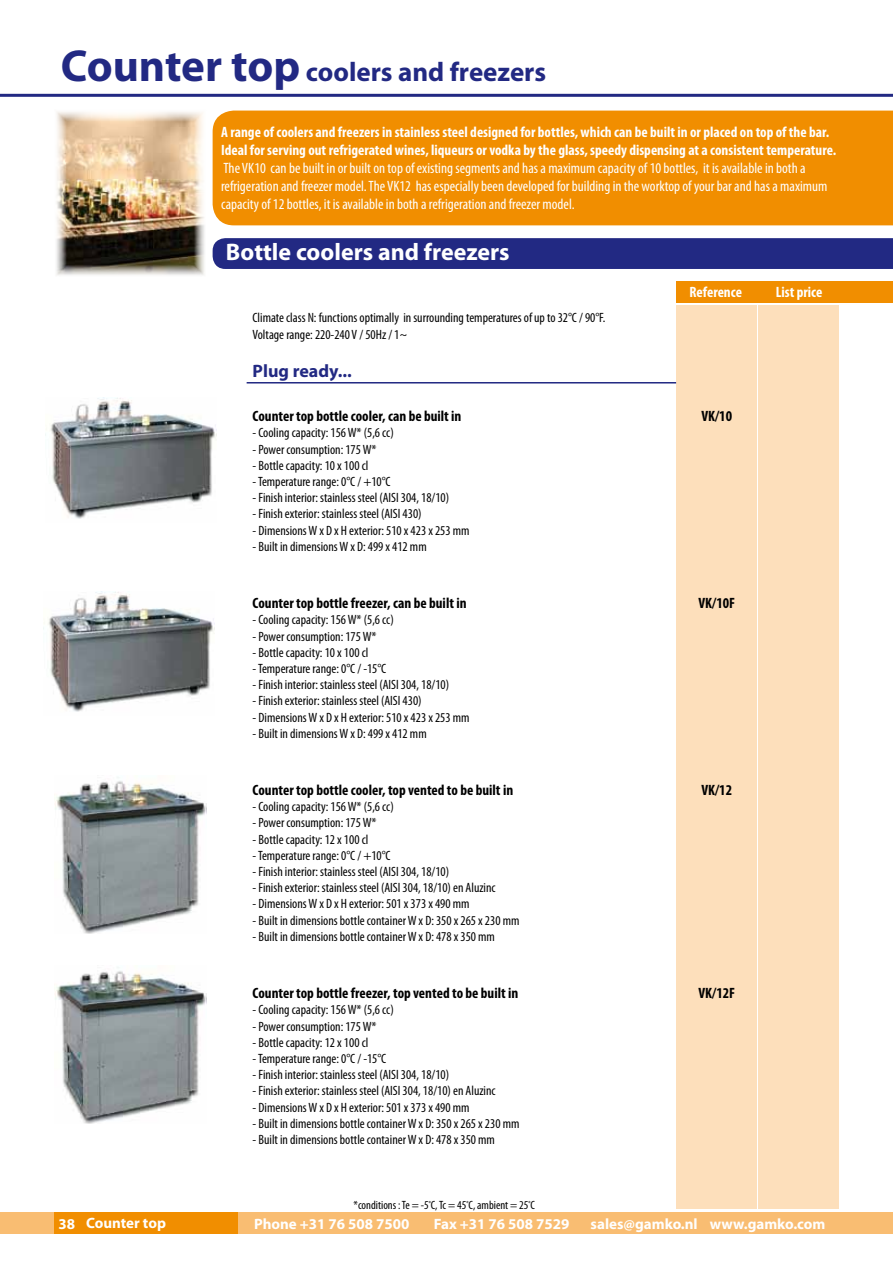
<style>
.page{position:relative;width:893px;height:1263px;background:#fff}
.page>*{position:absolute;margin:0;border:0;box-sizing:border-box;transform-origin:0 0}
.t1{font:700 27px "Myriad Pro";color:#222983}
.t2{font:700 24px "Myriad Pro";color:#fff}
.t3{font:700 18px "Myriad Pro";color:#222983}
.t4{font:condensed 15px/18px "Myriad Pro";color:#fff}
.t5{font:700 condensed 15px/18px "Myriad Pro";color:#fff}
.t6{font:700 condensed 15px "Myriad Pro";color:#000}
.t7{font:700 15px "Myriad Pro";color:#fff}
.t8{font:condensed 13.5px/16.2px "Myriad Pro";color:#000}
.t9{font:condensed 12px "Myriad Pro";color:#000}
.s1{font-size:45px}
</style>
<div class="page">
<div style="left:676px;top:305px;width:80px;height:904px;background:#fddfbb"></div>
<div style="left:759px;top:305px;width:80px;height:904px;background:#fddfbb"></div>
<div style="left:213px;top:111px;width:680px;height:114px;background:#f18e00"></div>
<div style="left:213px;top:238px;width:680px;height:31px;background:#222983"></div>
<div style="left:0;top:1212px;width:893px;height:21px;background:#f9bd72"></div>
<div style="left:54px;top:1212px;width:183px;height:21px;background:#f18e00"></div>
<hr style="left:0;top:94px;width:893px;height:3px;background:#222983">
<div style="left:676px;top:281px;width:217px;height:21px;background:#f18e00"></div>
<img style="left:50px;top:398px;width:166px;height:121px">
<img style="left:55px;top:777px;width:151px;height:156px">
<img style="left:48px;top:591px;width:166px;height:121px">
<img style="left:55px;top:967px;width:151px;height:156px">
<img style="left:56px;top:112px;width:149px;height:163px">
<hr style="left:247px;top:382px;width:429px;height:1px;background:#222983">
<h1 class="t1" style="left:61px;top:54px;width:487px"><span class="s1">Counter top</span> coolers and freezers</h1>
<p class="t5" style="left:221px;top:123px;width:617px">A range of coolers and freezers in stainless steel designed for bottles, which can be built in or placed on top of the bar.<br>Ideal for serving out refrigerated wines, liqueurs or vodka by the glass, speedy dispensing at a consistent temperature.</p>
<p class="t4" style="left:221px;top:159px;width:608px">The VK10 can be built in or built on top of existing segments and has a maximum capacity of 10 bottles, it is available in both a refrigeration and freezer model. The VK12 has especially been developed for building in the worktop of your bar and has a maximum capacity of 12 bottles, it is available in both a refrigeration and freezer model.</p>
<h2 class="t2" style="left:226px;top:237px;width:285px">Bottle coolers and freezers</h2>
<p class="t8" style="left:253px;top:310px;width:354px">Climate class N: functions optimally in surrounding temperatures of up to 32°C / 90°F.<br>Voltage range: 220-240 V / 50Hz / 1~</p>
<h3 class="t3" style="left:253px;top:359px;width:101px">Plug ready...</h3>
<p class="t6" style="left:253px;top:407px;width:210px">Counter top bottle cooler, can be built in</p>
<p class="t8" style="left:253px;top:425px;width:143px">- Cooling capacity: 156 W* (5,6 cc)</p>
<p class="t8" style="left:253px;top:441px;width:125px">- Power consumption: 175 W*</p>
<p class="t8" style="left:253px;top:457px;width:117px">- Bottle capacity: 10 x 100 cl</p>
<p class="t8" style="left:253px;top:473px;width:139px">- Temperature range: 0°C / +10°C</p>
<p class="t8" style="left:253px;top:490px;width:198px">- Finish interior: stainless steel (AISI 304, 18/10)</p>
<p class="t8" style="left:253px;top:506px;width:171px">- Finish exterior: stainless steel (AISI 430)</p>
<p class="t8" style="left:253px;top:522px;width:218px">- Dimensions W x D x H exterior: 510 x 423 x 253 mm</p>
<p class="t8" style="left:253px;top:538px;width:176px">- Built in dimensions W x D: 499 x 412 mm</p>
<p class="t6" style="left:253px;top:594px;width:215px">Counter top bottle freezer, can be built in</p>
<p class="t8" style="left:253px;top:612px;width:143px">- Cooling capacity: 156 W* (5,6 cc)</p>
<p class="t8" style="left:253px;top:628px;width:125px">- Power consumption: 175 W*</p>
<p class="t8" style="left:253px;top:644px;width:117px">- Bottle capacity: 10 x 100 cl</p>
<p class="t8" style="left:253px;top:660px;width:135px">- Temperature range: 0°C / -15°C</p>
<p class="t8" style="left:253px;top:676px;width:198px">- Finish interior: stainless steel (AISI 304, 18/10)</p>
<p class="t8" style="left:253px;top:693px;width:171px">- Finish exterior: stainless steel (AISI 430)</p>
<p class="t8" style="left:253px;top:709px;width:218px">- Dimensions W x D x H exterior: 510 x 423 x 253 mm</p>
<p class="t8" style="left:253px;top:725px;width:176px">- Built in dimensions W x D: 499 x 412 mm</p>
<p class="t6" style="left:253px;top:781px;width:262px">Counter top bottle cooler, top vented to be built in</p>
<p class="t8" style="left:253px;top:798px;width:143px">- Cooling capacity: 156 W* (5,6 cc)</p>
<p class="t8" style="left:253px;top:815px;width:125px">- Power consumption: 175 W*</p>
<p class="t8" style="left:253px;top:831px;width:117px">- Bottle capacity: 12 x 100 cl</p>
<p class="t8" style="left:253px;top:847px;width:139px">- Temperature range: 0°C / +10°C</p>
<p class="t8" style="left:253px;top:863px;width:198px">- Finish interior: stainless steel (AISI 304, 18/10)</p>
<p class="t8" style="left:253px;top:879px;width:244px">- Finish exterior: stainless steel (AISI 304, 18/10) en Aluzinc</p>
<p class="t8" style="left:253px;top:896px;width:218px">- Dimensions W x D x H exterior: 501 x 373 x 490 mm</p>
<p class="t8" style="left:253px;top:912px;width:268px">- Built in dimensions bottle container W x D: 350 x 265 x 230 mm</p>
<p class="t8" style="left:253px;top:928px;width:244px">- Built in dimensions bottle container W x D: 478 x 350 mm</p>
<p class="t6" style="left:253px;top:984px;width:267px">Counter top bottle freezer, top vented to be built in</p>
<p class="t8" style="left:253px;top:1002px;width:143px">- Cooling capacity: 156 W* (5,6 cc)</p>
<p class="t8" style="left:253px;top:1018px;width:125px">- Power consumption: 175 W*</p>
<p class="t8" style="left:253px;top:1034px;width:117px">- Bottle capacity: 12 x 100 cl</p>
<p class="t8" style="left:253px;top:1050px;width:135px">- Temperature range: 0°C / -15°C</p>
<p class="t8" style="left:253px;top:1066px;width:198px">- Finish interior: stainless steel (AISI 304, 18/10)</p>
<p class="t8" style="left:253px;top:1083px;width:244px">- Finish exterior: stainless steel (AISI 304, 18/10) en Aluzinc</p>
<p class="t8" style="left:253px;top:1099px;width:218px">- Dimensions W x D x H exterior: 501 x 373 x 490 mm</p>
<p class="t8" style="left:253px;top:1115px;width:268px">- Built in dimensions bottle container W x D: 350 x 265 x 230 mm</p>
<p class="t8" style="left:253px;top:1131px;width:244px">- Built in dimensions bottle container W x D: 478 x 350 mm</p>
<p class="t9" style="left:354px;top:1198px;width:183px">*conditions : Te = -5<sup>º</sup>C, Tc = 45<sup>º</sup>C, ambient = 25<sup>º</sup>C</p>
<p class="t5" style="left:690px;top:283px;width:54px">Reference</p>
<p class="t5" style="left:776px;top:283px;width:48px">List price</p>
<p class="t6" style="left:701px;top:407px;width:32px">VK/10</p>
<p class="t6" style="left:698px;top:594px;width:38px">VK/10F</p>
<p class="t6" style="left:701px;top:781px;width:32px">VK/12</p>
<p class="t6" style="left:698px;top:984px;width:38px">VK/12F</p>
<p class="t7" style="left:58px;top:1214px;width:18px">38</p>
<p class="t7" style="left:254px;top:1214px;width:157px">Phone +31 76 508 7500</p>
<p class="t7" style="left:434px;top:1214px;width:137px">Fax +31 76 508 7529</p>
<p class="t7" style="left:591px;top:1214px;width:236px">sales@gamko.nl www.gamko.com</p>
<p class="t7" style="left:86px;top:1213px;width:81px">Counter top</p>
</div>
